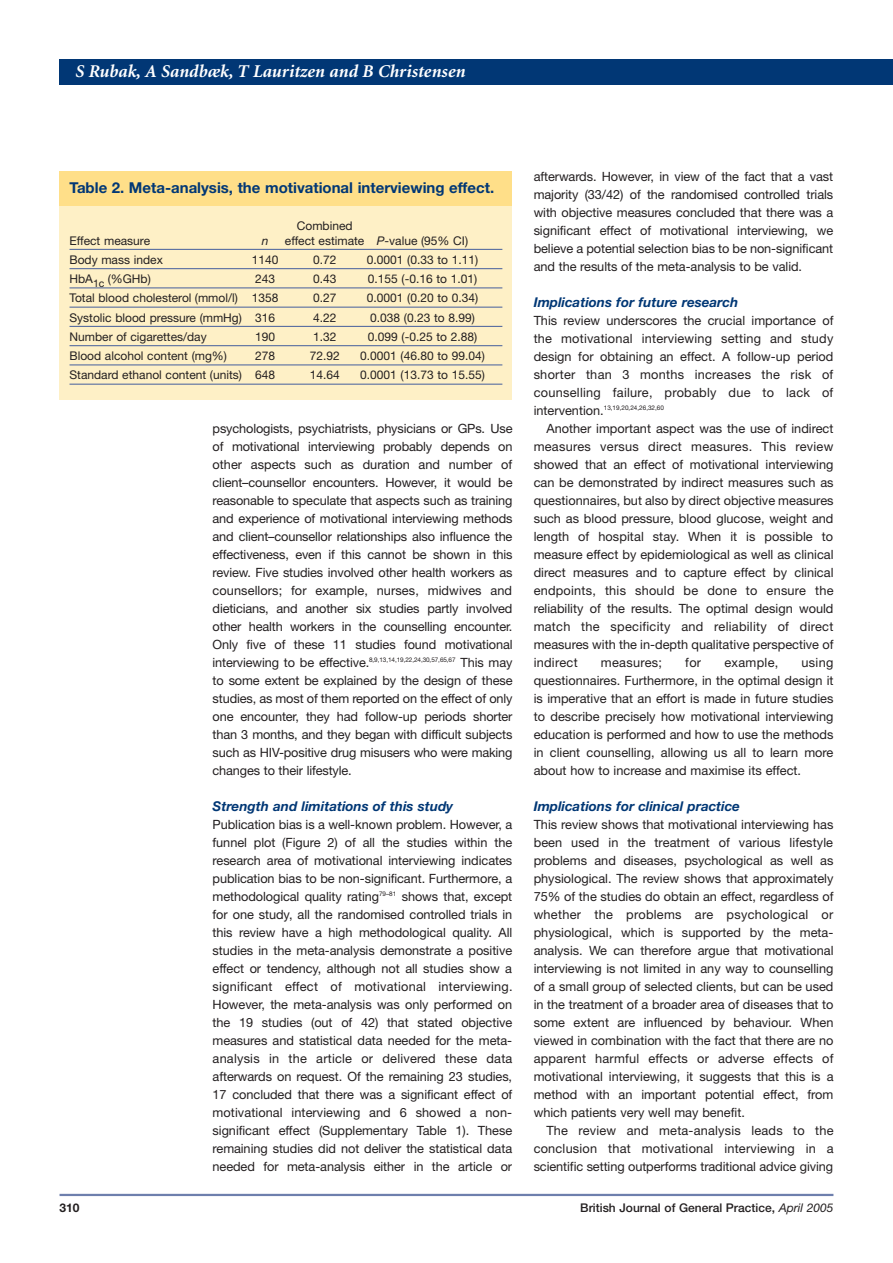
<style>
.page{position:relative;width:893px;height:1263px;background:#fff}
.page>*{position:absolute;margin:0;border:0;box-sizing:border-box;transform-origin:0 0}
.t1{font:italic 700 18px "Minion";color:#fff}
.t2{font:700 15px "Helvetica Neue";color:#013775}
.t3{font:italic 700 13.5px "Helvetica Neue";color:#013775}
.t4{font:12.75px/18px "Helvetica Neue";color:#231f20;text-align:justify}
.t5{font:12.75px "Helvetica Neue";letter-spacing:.02em;color:#231f20}
.t6{font:12px "Helvetica Neue";color:#231f20}
.t7{font:500 12px "Helvetica Neue";color:#231f20}
.t8{font:700 12px "Helvetica Neue";color:#231f20}
.t9{font:italic 12px "Helvetica Neue";color:#231f20}
.t10{font:6.3px "Helvetica Neue";color:#231f20}
.s1{font-style:italic}
.s2{font-size:12.75px}
.s3{font-weight:400;font-style:italic}
</style>
<div class="page">
<div style="left:60px;top:172px;width:452px;height:228px;background:#fef0c6"></div>
<hr style="left:70px;top:249px;width:432px;height:1px;background:#596ea1">
<hr style="left:70px;top:268px;width:432px;height:1px;background:#596ea1">
<hr style="left:70px;top:287px;width:432px;height:1px;background:#596ea1">
<hr style="left:70px;top:307px;width:432px;height:1px;background:#596ea1">
<hr style="left:70px;top:326px;width:432px;height:1px;background:#596ea1">
<hr style="left:70px;top:345px;width:432px;height:1px;background:#596ea1">
<hr style="left:70px;top:364px;width:432px;height:1px;background:#596ea1">
<hr style="left:70px;top:384px;width:432px;height:1px;background:#596ea1">
<div style="left:60px;top:172px;width:452px;height:34px;background:#ffdf89"></div>
<hr style="left:60px;top:1194px;width:773px;height:2px;background:#6e7fad">
<div style="left:63px;top:60px;width:830px;height:25px;background:#013775"></div>
<h1 class="t1" style="left:66px;top:64px;width:637px">Christopher G Owen, Anupa Shah, Katherine Henshaw, Liam Smeeth and Aziz Sheikh</h1>
<h1 class="t1" style="left:75px;top:64px;width:392px">S Rubak, A Sandbæk, T Lauritzen and B Christensen</h1>
<p class="t2" style="left:70px;top:182px;width:426px">Table 2. Meta-analysis, the motivational interviewing effect.</p>
<p class="t6" style="left:297px;top:221px;width:57px">Combined</p>
<p class="t6" style="left:70px;top:236px;width:82px">Effect measure</p>
<p class="t9" style="left:262px;top:236px;width:8px">n</p>
<p class="t6" style="left:285px;top:236px;width:185px">effect estimate <span class="s1">P</span>-value (95% CI)</p>
<p class="t6" style="left:70px;top:255px;width:95px">Body mass index</p>
<p class="t6" style="left:252px;top:255px;width:28px">1140</p>
<p class="t6" style="left:313px;top:255px;width:25px">0.72</p>
<p class="t6" style="left:367px;top:255px;width:113px">0.0001 (0.33 to 1.11)</p>
<p class="t6" style="left:70px;top:274px;width:83px">HbA<sub>1c</sub> (%GHb)</p>
<p class="t6" style="left:255px;top:274px;width:22px">243</p>
<p class="t6" style="left:313px;top:274px;width:25px">0.43</p>
<p class="t6" style="left:368px;top:274px;width:111px">0.155 (-0.16 to 1.01)</p>
<p class="t6" style="left:70px;top:294px;width:210px">Total blood cholesterol (mmol/l) 1358</p>
<p class="t6" style="left:313px;top:294px;width:25px">0.27</p>
<p class="t6" style="left:367px;top:294px;width:113px">0.0001 (0.20 to 0.34)</p>
<p class="t6" style="left:70px;top:313px;width:207px">Systolic blood pressure (mmHg) 316</p>
<p class="t6" style="left:313px;top:313px;width:25px">4.22</p>
<p class="t6" style="left:370px;top:313px;width:106px">0.038 (0.23 to 8.99)</p>
<p class="t6" style="left:70px;top:332px;width:139px">Number of cigarettes/day</p>
<p class="t6" style="left:255px;top:332px;width:22px">190</p>
<p class="t6" style="left:313px;top:332px;width:25px">1.32</p>
<p class="t6" style="left:368px;top:332px;width:111px">0.099 (-0.25 to 2.88)</p>
<p class="t6" style="left:70px;top:351px;width:159px">Blood alcohol content (mg%)</p>
<p class="t6" style="left:255px;top:351px;width:22px">278</p>
<p class="t6" style="left:310px;top:351px;width:32px">72.92</p>
<p class="t6" style="left:360px;top:351px;width:126px">0.0001 (46.80 to 99.04)</p>
<p class="t6" style="left:70px;top:371px;width:207px">Standard ethanol content (units) 648</p>
<p class="t6" style="left:310px;top:371px;width:32px">14.64</p>
<p class="t6" style="left:360px;top:371px;width:126px">0.0001 (13.73 to 15.55)</p>
<p class="t4" style="left:213px;top:420px;width:301px">psychologists, psychiatrists, physicians or GPs. Use of motivational interviewing probably depends on other aspects such as duration and number of client–counsellor encounters. However, it would be reasonable to speculate that aspects such as training and experience of motivational interviewing methods and client–counsellor relationships also influence the effectiveness, even if this cannot be shown in this review. Five studies involved other health workers as counsellors; for example, nurses, midwives and dieticians, and another six studies partly involved other health workers in the counselling encounter.<br>Only five of these 11 studies found motivational interviewing to be effective.<sup>8,9,13,14,19,22,24,30,57,65,67</sup> This may to some extent be explained by the design of these studies, as most of them reported on the effect of only one encounter, they had follow-up periods shorter than 3 months, and they began with difficult subjects such as HIV-positive drug misusers who were making changes to their lifestyle.</p>
<p class="t3" style="left:213px;top:801px;width:242px">Strength and limitations of this study</p>
<p class="t4" style="left:213px;top:816px;width:301px">Publication bias is a well-known problem. However, a funnel plot (Figure 2) of all the studies within the research area of motivational interviewing indicates publication bias to be non-significant. Furthermore, a methodological quality rating<sup>79–81</sup> shows that, except for one study, all the randomised controlled trials in this review have a high methodological quality. All studies in the meta-analysis demonstrate a positive effect or tendency, although not all studies show a significant effect of motivational interviewing.<br>However, the meta-analysis was only performed on the 19 studies (out of 42) that stated objective measures and statistical data needed for the meta&shy;analysis in the article or delivered these data afterwards on request. Of the remaining 23 studies, 17 concluded that there was a significant effect of motivational interviewing and 6 showed a non&shy;significant effect (Supplementary Table 1). These remaining studies did not deliver the statistical data needed for meta-analysis either in the article or</p>
<p class="t4" style="left:534px;top:168px;width:301px">afterwards. However, in view of the fact that a vast majority (33/42) of the randomised controlled trials with objective measures concluded that there was a significant effect of motivational interviewing, we believe a potential selection bias to be non-significant and the results of the meta-analysis to be valid.</p>
<p class="t3" style="left:534px;top:297px;width:206px">Implications for future research</p>
<p class="t4" style="left:534px;top:312px;width:301px">This review underscores the crucial importance of the motivational interviewing setting and study design for obtaining an effect. A follow-up period shorter than 3 months increases the risk of counselling failure, probably due to lack of</p>
<p class="t10" style="left:534px;top:406px;width:132px"><span class="s2">intervention.</span>13,19,20,24,26,32,60</p>
<p class="t4" style="left:534px;top:420px;width:301px;text-indent:13px">Another important aspect was the use of indirect measures versus direct measures. This review showed that an effect of motivational interviewing can be demonstrated by indirect measures such as questionnaires, but also by direct objective measures such as blood pressure, blood glucose, weight and length of hospital stay. When it is possible to measure effect by epidemiological as well as clinical direct measures and to capture effect by clinical endpoints, this should be done to ensure the reliability of the results. The optimal design would match the specificity and reliability of direct measures with the in-depth qualitative perspective of indirect</p>
<p class="t5" style="left:601px;top:658px;width:63px">measures;</p>
<p class="t4" style="left:685px;top:654px;width:17px">for</p>
<p class="t5" style="left:724px;top:658px;width:55px">example,</p>
<p class="t4" style="left:534px;top:654px;width:301px;text-indent:268px">using questionnaires. Furthermore, in the optimal design it is imperative that an effort is made in future studies to describe precisely how motivational interviewing education is performed and how to use the methods in client counselling, allowing us all to learn more about how to increase and maximise its effect.</p>
<p class="t3" style="left:534px;top:801px;width:208px">Implications for clinical practice</p>
<p class="t4" style="left:534px;top:816px;width:301px">This review shows that motivational interviewing has been used in the treatment of various lifestyle problems and diseases, psychological as well as physiological. The review shows that approximately 75% of the studies do obtain an effect, regardless of whether the problems are psychological or physiological, which is supported by the meta&shy;analysis. We can therefore argue that motivational interviewing is not limited in any way to counselling of a small group of selected clients, but can be used in the treatment of a broader area of diseases that to some extent are influenced by behaviour. When viewed in combination with the fact that there are no apparent harmful effects or adverse effects of motivational interviewing, it suggests that this is a method with an important potential effect, from which patients very well may benefit.</p>
<p class="t4" style="left:534px;top:1122px;width:302px;text-indent:13px">The review and meta-analysis leads to the conclusion that motivational interviewing in a scientific setting outperforms traditional advice giving</p>
<p class="t8" style="left:60px;top:1203px;width:22px">310</p>
<p class="t7" style="left:580px;top:1203px;width:255px">British Journal of General Practice, <span class="s3">April 2005</span></p>
</div>
